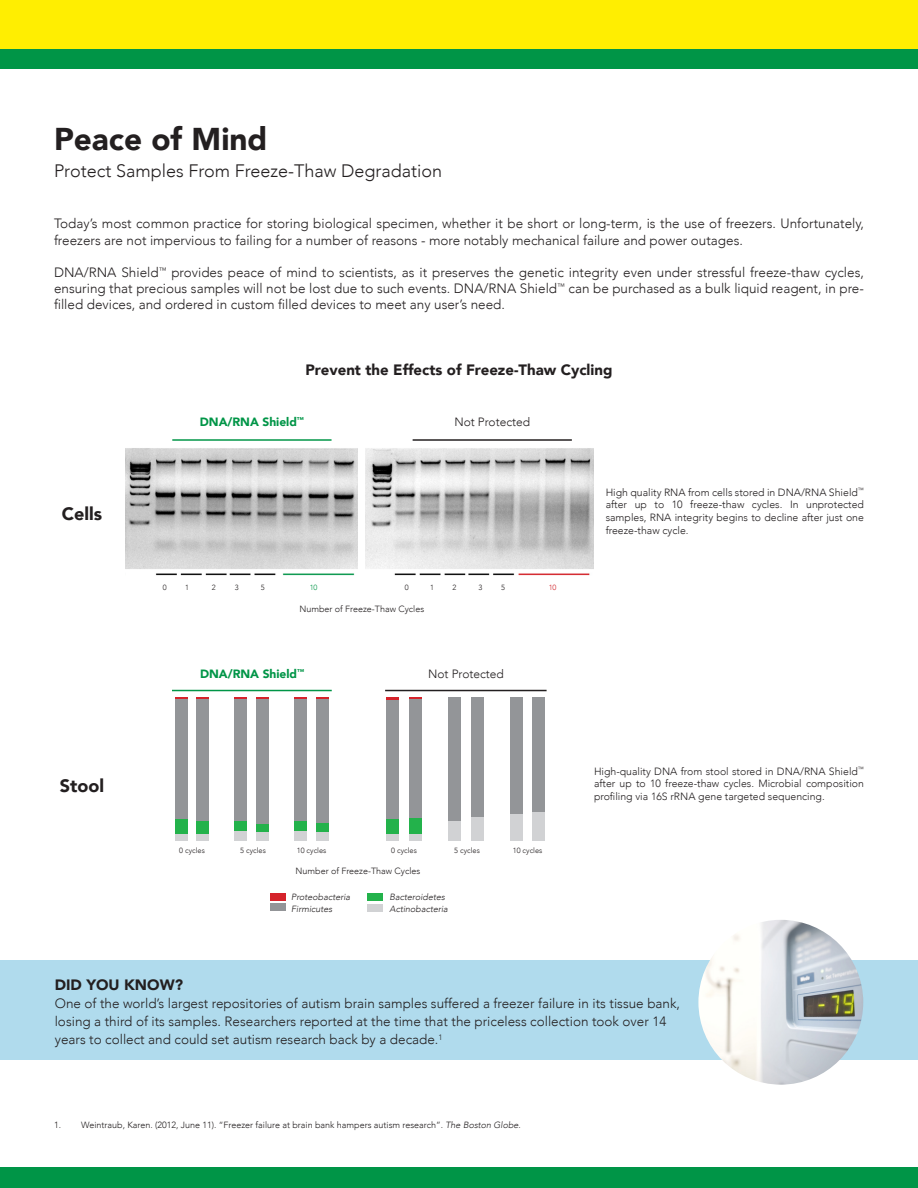
<style>
.page{position:relative;width:918px;height:1188px;background:#fff}
.page>*{position:absolute;margin:0;border:0;box-sizing:border-box;transform-origin:0 0}
.Page_Title{font:900 31.5px "Avenir";color:#231f20}
.t1{font:300 18px "Avenir";color:#231f20}
.t2{font:900 18px "Avenir";color:#231f20}
.Page_Title-2{font:900 15px "Avenir";color:#231f20}
.Page_Title-3{font:300 13.5px/16.2px "Avenir";color:#231f20}
.t3{font:900 12px "Avenir";color:#009547}
.t4{font:300 12px "Avenir";color:#231f20}
.t5{font:300 10.5px/12.6px "Avenir";color:#231f20;text-align:justify}
.t6{font:300 9px "Avenir";color:#231f20}
.t7{font:italic 300 9px "Avenir";color:#231f20}
.t8{font:300 7.5px "Avenir";color:#231f20}
.t9{font:300 7.5px "Avenir";color:#009547}
.t10{font:300 7.5px "Avenir";color:#d1232a}
.s1{font-style:italic}
</style>
<div class="page">
<div style="left:0;top:1167px;width:918px;height:21px;background:#009547"></div>
<div style="left:0;top:0;width:918px;height:50px;background:#ffee01"></div>
<div style="left:0;top:50px;width:918px;height:19px;background:#009547"></div>
<div style="left:0;top:960px;width:918px;height:99px;background:#b0dbed"></div>
<div style="left:270px;top:893px;width:16px;height:7px;background:#d5232b"></div>
<div style="left:270px;top:904px;width:16px;height:7px;background:#939598"></div>
<div style="left:367px;top:904px;width:16px;height:7px;background:#d1d2d4"></div>
<div style="left:367px;top:893px;width:16px;height:8px;background:#23b24b"></div>
<div style="left:175px;top:834px;width:12px;height:7px;background:#d1d2d4"></div>
<svg style="left:175px;top:698px;width:12px;height:1px"></svg>
<div style="left:175px;top:819px;width:12px;height:14px;background:#23b24b"></div>
<div style="left:175px;top:699px;width:12px;height:120px;background:#939598"></div>
<div style="left:235px;top:831px;width:12px;height:10px;background:#d1d2d4"></div>
<div style="left:294px;top:831px;width:13px;height:10px;background:#d1d2d4"></div>
<svg style="left:235px;top:698px;width:12px;height:1px"></svg>
<svg style="left:294px;top:698px;width:13px;height:1px"></svg>
<div style="left:235px;top:821px;width:12px;height:10px;background:#23b24b"></div>
<div style="left:294px;top:821px;width:13px;height:10px;background:#23b24b"></div>
<div style="left:235px;top:699px;width:12px;height:122px;background:#939598"></div>
<div style="left:294px;top:699px;width:13px;height:122px;background:#939598"></div>
<div style="left:197px;top:834px;width:12px;height:7px;background:#d1d2d4"></div>
<div style="left:256px;top:832px;width:13px;height:9px;background:#d1d2d4"></div>
<div style="left:316px;top:832px;width:13px;height:9px;background:#d1d2d4"></div>
<svg style="left:197px;top:698px;width:12px;height:1px"></svg>
<svg style="left:256px;top:698px;width:13px;height:1px"></svg>
<svg style="left:316px;top:698px;width:13px;height:1px"></svg>
<div style="left:197px;top:821px;width:12px;height:12px;background:#23b24b"></div>
<div style="left:256px;top:823px;width:13px;height:9px;background:#23b24b"></div>
<div style="left:316px;top:822px;width:13px;height:10px;background:#23b24b"></div>
<div style="left:197px;top:699px;width:12px;height:122px;background:#939598"></div>
<div style="left:256px;top:699px;width:13px;height:124px;background:#939598"></div>
<div style="left:316px;top:699px;width:13px;height:123px;background:#939598"></div>
<hr style="left:172px;top:690px;width:160px;height:1px;background:#009547">
<div style="left:532px;top:812px;width:13px;height:29px;background:#d1d2d4"></div>
<div style="left:532px;top:698px;width:13px;height:114px;background:#939598"></div>
<div style="left:386px;top:834px;width:13px;height:7px;background:#d1d2d4"></div>
<div style="left:448px;top:821px;width:13px;height:20px;background:#d1d2d4"></div>
<div style="left:510px;top:814px;width:13px;height:27px;background:#d1d2d4"></div>
<svg style="left:386px;top:698px;width:13px;height:2px"></svg>
<div style="left:386px;top:819px;width:13px;height:14px;background:#23b24b"></div>
<div style="left:386px;top:700px;width:13px;height:119px;background:#939598"></div>
<div style="left:448px;top:698px;width:13px;height:123px;background:#939598"></div>
<div style="left:510px;top:698px;width:13px;height:116px;background:#939598"></div>
<div style="left:409px;top:834px;width:13px;height:7px;background:#d1d2d4"></div>
<div style="left:471px;top:817px;width:13px;height:24px;background:#d1d2d4"></div>
<svg style="left:409px;top:698px;width:13px;height:1px"></svg>
<div style="left:409px;top:818px;width:13px;height:15px;background:#23b24b"></div>
<div style="left:409px;top:699px;width:13px;height:119px;background:#939598"></div>
<div style="left:471px;top:698px;width:13px;height:119px;background:#939598"></div>
<hr style="left:385px;top:690px;width:162px;height:1px;background:#231f20">
<img style="left:125px;top:448px;width:233px;height:128px">
<hr style="left:172px;top:439px;width:160px;height:2px;background:#009547">
<hr style="left:413px;top:439px;width:159px;height:2px;background:#231f20">
<img style="left:366px;top:448px;width:228px;height:128px">
<img style="left:698px;top:920px;width:165px;height:165px;border-radius:82px">
<p class="Page_Title" style="left:54px;top:112px;width:215px">Peace of Mind</p>
<p class="t1" style="left:54px;top:160px;width:390px">Protect Samples From Freeze-Thaw Degradation</p>
<p class="Page_Title-3" style="left:54px;top:216px;width:812px">Today’s most common practice for storing biological specimen, whether it be short or long-term, is the use of freezers. Unfortunately, freezers are not impervious to failing for a number of reasons - more notably mechanical failure and power outages.</p>
<p class="Page_Title-3" style="left:54px;top:264px;width:812px;text-align:justify">DNA/RNA Shield<sup>™</sup> provides peace of mind to scientists, as it preserves the genetic integrity even under stressful freeze-thaw cycles, ensuring that precious samples will not be lost due to such events. DNA/RNA Shield<sup>™</sup> can be purchased as a bulk liquid reagent, in pre&shy;filled devices, and ordered in custom filled devices to meet any user’s need.</p>
<p class="Page_Title-2" style="left:306px;top:357px;width:308px">Prevent the Effects of Freeze-Thaw Cycling</p>
<p class="t2" style="left:62px;top:498px;width:42px">Cells</p>
<p class="t2" style="left:60px;top:770px;width:46px">Stool</p>
<p class="t3" style="left:200px;top:412px;width:106px">DNA/RNA Shield<sup>™</sup></p>
<p class="t4" style="left:454px;top:415px;width:77px">Not Protected</p>
<p class="t8" style="left:163px;top:583px;width:5px">0</p>
<p class="t8" style="left:185px;top:583px;width:5px">1</p>
<p class="t8" style="left:212px;top:583px;width:5px">2</p>
<p class="t8" style="left:235px;top:583px;width:5px">3</p>
<p class="t8" style="left:261px;top:583px;width:5px">5</p>
<p class="t9" style="left:310px;top:583px;width:9px">10</p>
<p class="t8" style="left:405px;top:583px;width:5px">0</p>
<p class="t8" style="left:430px;top:583px;width:5px">1</p>
<p class="t8" style="left:453px;top:583px;width:5px">2</p>
<p class="t8" style="left:478px;top:583px;width:5px">3</p>
<p class="t8" style="left:501px;top:583px;width:5px">5</p>
<p class="t10" style="left:549px;top:583px;width:9px">10</p>
<p class="t6" style="left:299px;top:604px;width:126px">Number of Freeze-Thaw Cycles</p>
<p class="t3" style="left:200px;top:664px;width:106px">DNA/RNA Shield<sup>™</sup></p>
<p class="t4" style="left:428px;top:667px;width:77px">Not Protected</p>
<p class="t8" style="left:179px;top:846px;width:27px">0 cycles</p>
<p class="t8" style="left:240px;top:846px;width:27px">5 cycles</p>
<p class="t8" style="left:297px;top:846px;width:31px">10 cycles</p>
<p class="t8" style="left:391px;top:846px;width:27px">0 cycles</p>
<p class="t8" style="left:454px;top:846px;width:27px">5 cycles</p>
<p class="t8" style="left:513px;top:846px;width:31px">10 cycles</p>
<p class="t6" style="left:296px;top:866px;width:126px">Number of Freeze-Thaw Cycles</p>
<p class="t7" style="left:291px;top:891px;width:61px">Proteobacteria</p>
<p class="t7" style="left:291px;top:903px;width:43px">Firmicutes</p>
<p class="t7" style="left:390px;top:891px;width:57px">Bacteroidetes</p>
<p class="t7" style="left:390px;top:903px;width:60px">Actinobacteria</p>
<p class="t5" style="left:606px;top:486px;width:260px">High quality RNA from cells stored in DNA/RNA Shield<sup>™ </sup>after up to 10 freeze-thaw cycles. In unprotected samples, RNA integrity begins to decline after just one freeze-thaw cycle.</p>
<p class="t5" style="left:594px;top:765px;width:272px">High-quality DNA from stool stored in DNA/RNA Shield<sup>™ </sup>after up to 10 freeze-thaw cycles. Microbial composition profiling via 16S rRNA gene targeted sequencing.</p>
<p class="Page_Title-2" style="left:55px;top:972px;width:130px">DID YOU KNOW?</p>
<p class="Page_Title-3" style="left:55px;top:994px;width:627px;line-height:18px">One of the world’s largest repositories of autism brain samples suffered a freezer failure in its tissue bank, losing a third of its samples. Researchers reported at the time that the priceless collection took over 14 years to collect and could set autism research back by a decade.<sup>1</sup></p>
<p class="t6" style="left:54px;top:1119px;width:468px">1. Weintraub, Karen. (2012, June 11). “Freezer failure at brain bank hampers autism research”. <span class="s1">The Boston Globe</span>.</p>
</div>
